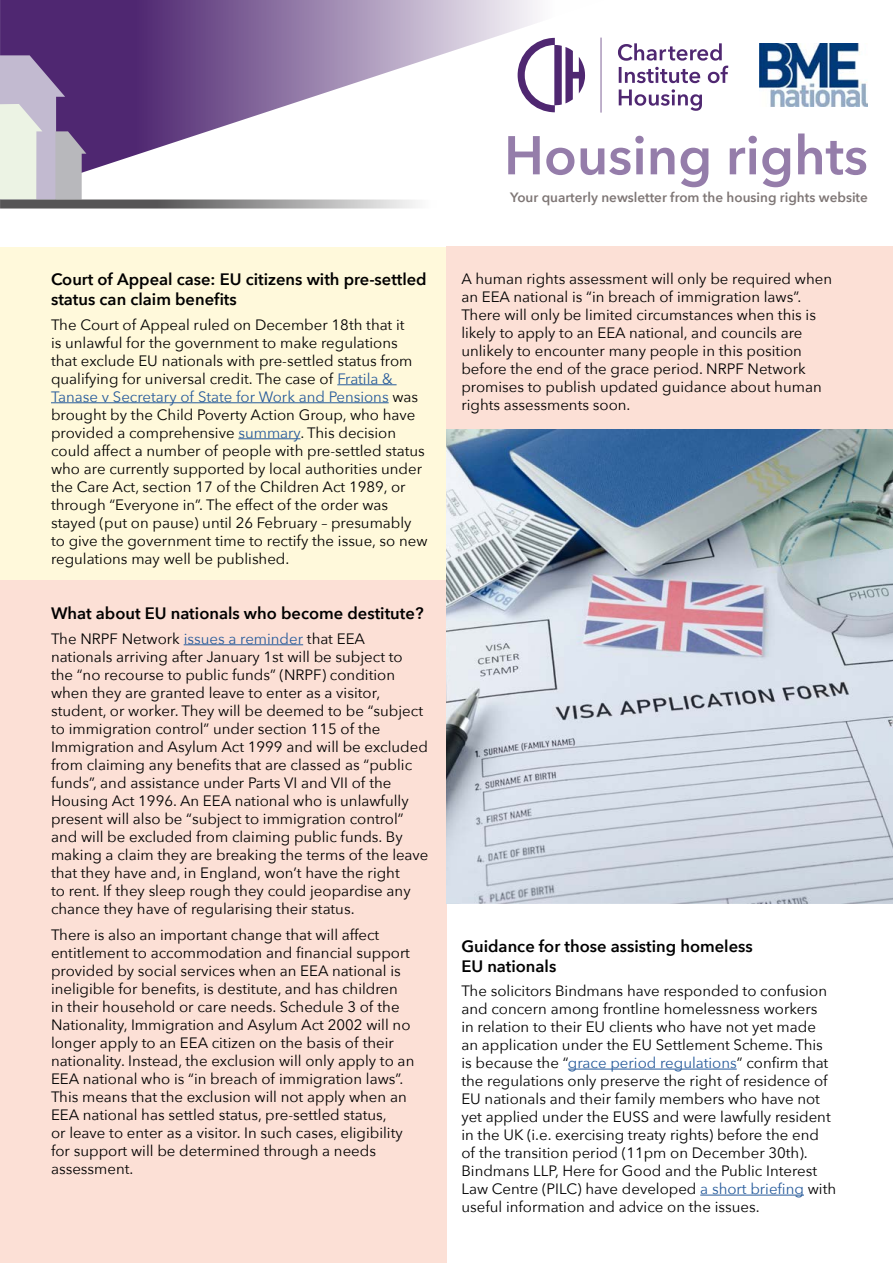
<style>
.page{position:relative;width:893px;height:1263px;background:#fff}
.page>*{position:absolute;margin:0;border:0;box-sizing:border-box;transform-origin:0 0}
.t1{font:600 54px "Avenir Next";color:#957daa}
.t2{font:600 16.5px/19.8px "Avenir Next";color:#000}
.t3{font:15px/18px "Avenir Next";color:#000}
.t4{font:600 13.5px "Avenir Next";color:#7f7776}
.s1{color:#275b9b}
</style>
<div class="page">
<svg style="left:0;top:0;width:602px;height:200px"></svg>
<svg style="left:619px;top:89px;width:83px;height:22px"></svg>
<svg style="left:618px;top:43px;width:110px;height:40px"></svg>
<svg style="left:518px;top:38px;width:67px;height:74px"></svg>
<svg style="left:601px;top:38px;width:1px;height:75px"></svg>
<img style="left:759px;top:44px;width:109px;height:62px">
<svg style="left:0;top:55px;width:86px;height:145px;background:#b0a6bc"></svg>
<svg style="left:0;top:200px;width:416px;height:9px;background:#8d8c8d"></svg>
<div style="left:0;top:247px;width:446px;height:333px;background:#fff9db"></div>
<div style="left:0;top:580px;width:446px;height:683px;background:#fce0d6"></div>
<div style="left:446px;top:247px;width:447px;height:442px;background:#fce0d6"></div>
<hr style="left:337px;top:384px;width:60px;height:1px;background:#275b9b">
<hr style="left:51px;top:402px;width:338px;height:1px;background:#275b9b">
<hr style="left:238px;top:438px;width:62px;height:1px;background:#275b9b">
<hr style="left:568px;top:1069px;width:169px;height:1px;background:#275b9b">
<hr style="left:700px;top:1195px;width:104px;height:1px;background:#275b9b">
<hr style="left:184px;top:644px;width:119px;height:1px;background:#275b9b">
<img style="left:446px;top:429px;width:447px;height:475px">
<p class="t2" style="left:51px;top:269px;width:377px">Court of Appeal case: EU citizens with pre-settled status can claim benefits</p>
<p class="t3" style="left:51px;top:315px;width:378px">The Court of Appeal ruled on December 18th that it<br>is unlawful for the government to make regulations that exclude EU nationals with pre-settled status from qualifying for universal credit. The case of <span class="s1">Fratila &amp; Tanase v Secretary of State for Work and Pensions</span> was brought by the Child Poverty Action Group, who have provided a comprehensive <span class="s1">summary</span>. This decision could affect a number of people with pre-settled status who are currently supported by local authorities under the Care Act, section 17 of the Children Act 1989, or through “Everyone in”. The effect of the order was stayed (put on pause) until 26 February – presumably to give the government time to rectify the issue, so new regulations may well be published.</p>
<p class="t2" style="left:51px;top:603px;width:374px">What about EU nationals who become destitute?</p>
<p class="t3" style="left:51px;top:629px;width:379px">The NRPF Network <span class="s1">issues a reminder</span> that EEA nationals arriving after January 1st will be subject to the “no recourse to public funds” (NRPF) condition when they are granted leave to enter as a visitor, student, or worker. They will be deemed to be “subject to immigration control” under section 115 of the Immigration and Asylum Act 1999 and will be excluded from claiming any benefits that are classed as “public funds”, and assistance under Parts VI and VII of the Housing Act 1996. An EEA national who is unlawfully present will also be “subject to immigration control” and will be excluded from claiming public funds. By making a claim they are breaking the terms of the leave that they have and, in England, won’t have the right<br>to rent. If they sleep rough they could jeopardise any chance they have of regularising their status.</p>
<p class="t3" style="left:51px;top:925px;width:365px">There is also an important change that will affect entitlement to accommodation and financial support provided by social services when an EEA national is ineligible for benefits, is destitute, and has children<br>in their household or care needs. Schedule 3 of the Nationality, Immigration and Asylum Act 2002 will no longer apply to an EEA citizen on the basis of their nationality. Instead, the exclusion will only apply to an EEA national who is “in breach of immigration laws”.<br>This means that the exclusion will not apply when an EEA national has settled status, pre-settled status,<br>or leave to enter as a visitor. In such cases, eligibility for support will be determined through a needs assessment.</p>
<h1 class="t1" style="left:504px;top:109px;width:365px">Housing rights</h1>
<p class="t4" style="left:510px;top:186px;width:359px">Your quarterly newsletter from the housing rights website</p>
<p class="t3" style="left:461px;top:269px;width:372px">A human rights assessment will only be required when an EEA national is “in breach of immigration laws”.<br>There will only be limited circumstances when this is likely to apply to an EEA national, and councils are unlikely to encounter many people in this position before the end of the grace period. NRPF Network promises to publish updated guidance about human rights assessments soon.</p>
<p class="t2" style="left:461px;top:936px;width:293px">Guidance for those assisting homeless<br>EU nationals</p>
<p class="t3" style="left:461px;top:981px;width:376px">The solicitors Bindmans have responded to confusion and concern among frontline homelessness workers<br>in relation to their EU clients who have not yet made an application under the EU Settlement Scheme. This is because the “<span class="s1">grace period regulations</span>” confirm that the regulations only preserve the right of residence of EU nationals and their family members who have not yet applied under the EUSS and were lawfully resident in the UK (i.e. exercising treaty rights) before the end of the transition period (11pm on December 30th).<br>Bindmans LLP, Here for Good and the Public Interest Law Centre (PILC) have developed <span class="s1">a short briefing</span> with useful information and advice on the issues.</p>
</div>
